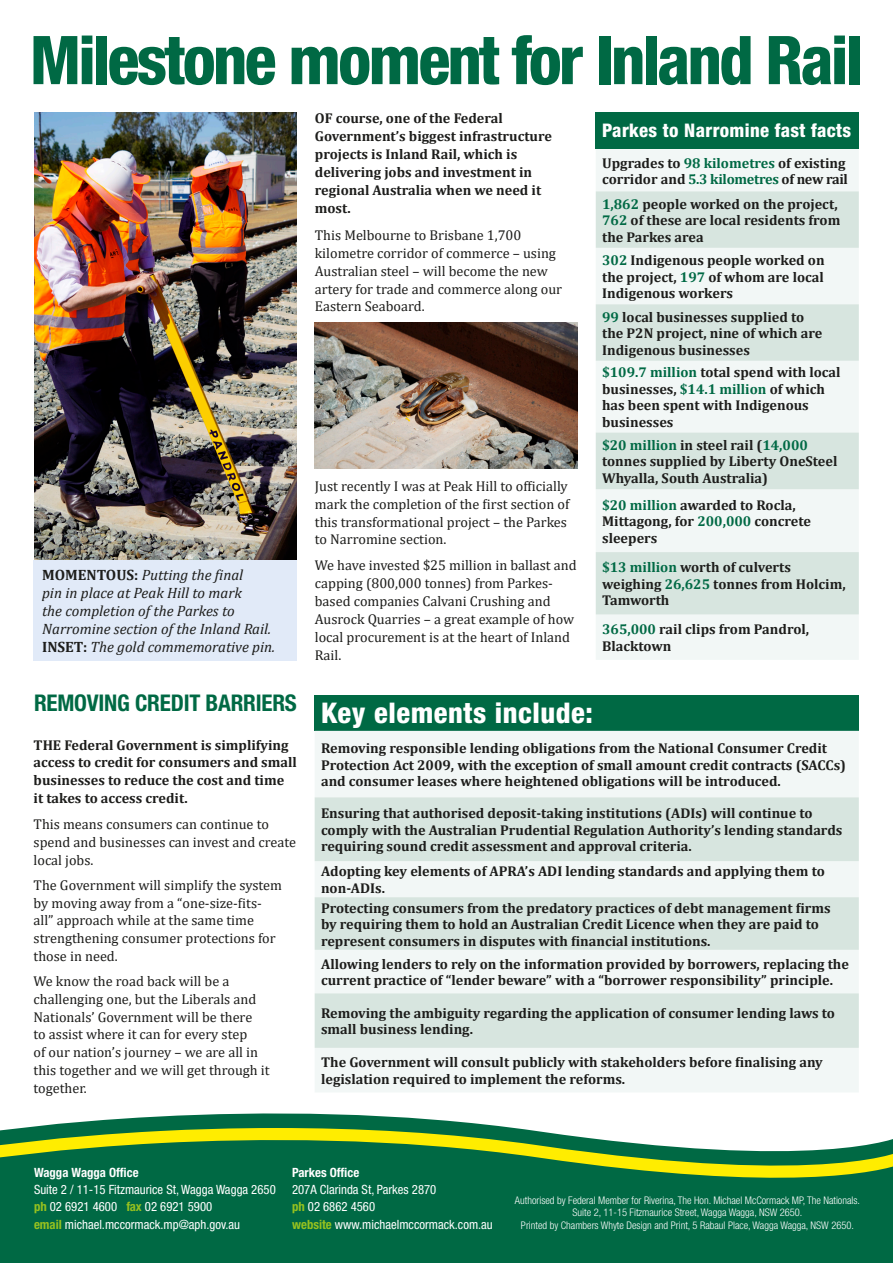
<style>
.page{position:relative;width:893px;height:1263px;background:#fff}
.page>*{position:absolute;margin:0;border:0;box-sizing:border-box;transform-origin:0 0}
.t1{font:800 condensed 67.35px "Helvetica Neue LT Std";letter-spacing:-.04em;color:#006944}
.t2{font:800 condensed 28.5px "Helvetica Neue LT Std";letter-spacing:.02em;color:#fff}
.t3{font:700 condensed 23.1px "Helvetica Neue LT Std";letter-spacing:-.01em;color:#006944}
.t4{font:800 condensed 18.75px "Helvetica Neue LT Std";letter-spacing:.02em;color:#fff}
.t5{font:italic 15px/18px "Cambria";color:#1d1d1b}
.t6{font:700 14.25px/16.5px "Cambria";color:#1d1d1b}
.t7{font:14.25px/17.7px "Cambria";color:#1d1d1b}
.t8{font:condensed 12.75px/17.2px "Helvetica Neue LT Std";color:#fff}
.t9{font:700 condensed 12.75px "Helvetica Neue LT Std";color:#fff}
.t10{font:300 condensed 10.5px/12.3px "Helvetica Neue LT Std";color:#fff;text-align:center}
.s1{color:#006944}
.s2{font-weight:700;font-style:normal}
.s3{font-weight:700;color:#96c11f}
</style>
<div class="page">
<svg style="left:0;top:1113px;width:893px;height:150px;fill:#006944"></svg>
<svg style="left:0;top:1128px;width:893px;height:65px;fill:#006944"></svg>
<img style="left:315px;top:323px;width:263px;height:145px">
<div style="left:596px;top:112px;width:263px;height:37px;background:#006944"></div>
<div style="left:596px;top:149px;width:263px;height:511px;background:#f2f7f6"></div>
<svg style="left:596px;top:191px;width:263px;height:423px;fill:#d7e5df"></svg>
<img style="left:34px;top:112px;width:263px;height:448px">
<div style="left:34px;top:560px;width:263px;height:100px;background:#e1eaf8"></div>
<div style="left:315px;top:695px;width:544px;height:36px;background:#006944"></div>
<div style="left:315px;top:731px;width:544px;height:361px;background:#f2f7f6"></div>
<svg style="left:315px;top:797px;width:544px;height:251px;fill:#d7e5df"></svg>
<h1 class="t1" style="left:30px;top:18px;width:834px">Milestone moment for Inland Rail</h1>
<p class="t6" style="left:315px;top:109px;width:239px;line-height:18px">OF course, one of the Federal<br>Government’s biggest infrastructure projects is Inland Rail, which is delivering jobs and investment in regional Australia when we need it most.</p>
<p class="t7" style="left:315px;top:226px;width:249px">This Melbourne to Brisbane 1,700 kilometre corridor of commerce – using Australian steel – will become the new artery for trade and commerce along our Eastern Seaboard.</p>
<h3 class="t4" style="left:602px;top:119px;width:251px">Parkes to Narromine fast facts</h3>
<p class="t6" style="left:602px;top:154px;width:247px">Upgrades to <span class="s1">98 kilometres</span> of existing corridor and <span class="s1">5.3 kilometres</span> of new rail</p>
<p class="t6" style="left:602px;top:195px;width:240px"><span class="s1">1,862</span> people worked on the project,<br><span class="s1">762</span> of these are local residents from the Parkes area</p>
<p class="t6" style="left:602px;top:251px;width:224px;text-align:justify"><span class="s1">302</span> Indigenous people worked on the project, <span class="s1">197</span> of whom are local Indigenous workers</p>
<p class="t6" style="left:602px;top:308px;width:222px"><span class="s1">99</span> local businesses supplied to the P2N project, nine of which are<br>Indigenous businesses</p>
<p class="t6" style="left:602px;top:364px;width:240px"><span class="s1">$109.7 million</span> total spend with local businesses, <span class="s1">$14.1 million</span> of which has been spent with Indigenous businesses</p>
<p class="t6" style="left:602px;top:436px;width:237px"><span class="s1">$20 million</span> in steel rail (<span class="s1">14,000 </span>tonnes supplied by Liberty OneSteel<br>Whyalla, South Australia)</p>
<p class="t6" style="left:602px;top:496px;width:210px"><span class="s1">$20 million</span> awarded to Rocla,<br>Mittagong, for <span class="s1">200,000</span> concrete sleepers</p>
<p class="t6" style="left:602px;top:559px;width:245px"><span class="s1">$13 million</span> worth of culverts weighing <span class="s1">26,625</span> tonnes from Holcim,<br>Tamworth</p>
<p class="t6" style="left:602px;top:621px;width:209px"><span class="s1">365,000</span> rail clips from Pandrol,<br>Blacktown</p>
<p class="t7" style="left:315px;top:477px;width:256px">Just recently I was at Peak Hill to officially mark the completion of the first section of this transformational project – the Parkes to Narromine section.</p>
<p class="t7" style="left:315px;top:556px;width:263px">We have invested $25 million in ballast and capping (800,000 tonnes) from Parkes&shy;based companies Calvani Crushing and Ausrock Quarries – a great example of how local procurement is at the heart of Inland Rail.</p>
<p class="t5" style="left:42px;top:565px;width:235px"><span class="s2">MOMENTOUS:</span> Putting the final<br>pin in place at Peak Hill to mark<br>the completion of the Parkes to<br>Narromine section of the Inland Rail.<br><span class="s2">INSET:</span> The gold commemorative pin.</p>
<h3 class="t3" style="left:34px;top:689px;width:264px">REMOVING CREDIT BARRIERS</h3>
<p class="t6" style="left:34px;top:735px;width:265px;line-height:17.7px">THE Federal Government is simplifying access to credit for consumers and small businesses to reduce the cost and time it takes to access credit.</p>
<p class="t7" style="left:34px;top:815px;width:264px">This means consumers can continue to spend and businesses can invest and create local jobs.</p>
<p class="t7" style="left:34px;top:876px;width:250px">The Government will simplify the system by moving away from a “one-size-fits&shy;all” approach while at the same time strengthening consumer protections for those in need.</p>
<p class="t7" style="left:34px;top:972px;width:238px">We know the road back will be a challenging one, but the Liberals and<br>Nationals’ Government will be there<br>to assist where it can for every step<br>of our nation’s journey – we are all in this together and we will get through it together.</p>
<h2 class="t2" style="left:321px;top:695px;width:273px">Key elements include:</h2>
<p class="t6" style="left:321px;top:739px;width:526px">Removing responsible lending obligations from the National Consumer Credit<br>Protection Act 2009, with the exception of small amount credit contracts (SACCs) and consumer leases where heightened obligations will be introduced.</p>
<p class="t6" style="left:321px;top:805px;width:523px">Ensuring that authorised deposit-taking institutions (ADIs) will continue to comply with the Australian Prudential Regulation Authority’s lending standards requiring sound credit assessment and approval criteria.</p>
<p class="t6" style="left:321px;top:863px;width:505px">Adopting key elements of APRA’s ADI lending standards and applying them to non-ADIs.</p>
<p class="t6" style="left:321px;top:899px;width:511px">Protecting consumers from the predatory practices of debt management firms by requiring them to hold an Australian Credit Licence when they are paid to represent consumers in disputes with financial institutions.</p>
<p class="t6" style="left:321px;top:955px;width:529px">Allowing lenders to rely on the information provided by borrowers, replacing the current practice of “lender beware” with a “borrower responsibility” principle.</p>
<p class="t6" style="left:321px;top:1004px;width:515px">Removing the ambiguity regarding the application of consumer lending laws to small business lending.</p>
<p class="t6" style="left:321px;top:1054px;width:503px">The Government will consult publicly with stakeholders before finalising any legislation required to implement the reforms.</p>
<p class="t9" style="left:34px;top:1164px;width:106px">Wagga Wagga Office</p>
<p class="t8" style="left:34px;top:1181px;width:243px">Suite 2 / 11-15 Fitzmaurice St, Wagga Wagga 2650 <span class="s3">ph</span> 02 6921 4600 <span class="s3">fax</span> 02 6921 5900<br><span class="s3">email</span> michael.mccormack.mp@aph.gov.au</p>
<p class="t9" style="left:292px;top:1164px;width:69px">Parkes Office</p>
<p class="t8" style="left:292px;top:1181px;width:146px">207A Clarinda St, Parkes 2870 <span class="s3">ph</span> 02 6862 4560</p>
<p class="t10" style="left:515px;top:1194px;width:347px">Authorised by Federal Member for Riverina, The Hon. Michael McCormack MP, The Nationals.<br>Suite 2, 11-15 Fitzmaurice Street, Wagga Wagga, NSW 2650.<br>Printed by Chambers Whyte Design and Print, 5 Rabaul Place, Wagga Wagga, NSW 2650.</p>
<p class="t8" style="left:292px;top:1215px;width:202px"><span class="s3">website</span> www.michaelmccormack.com.au</p>
</div>
